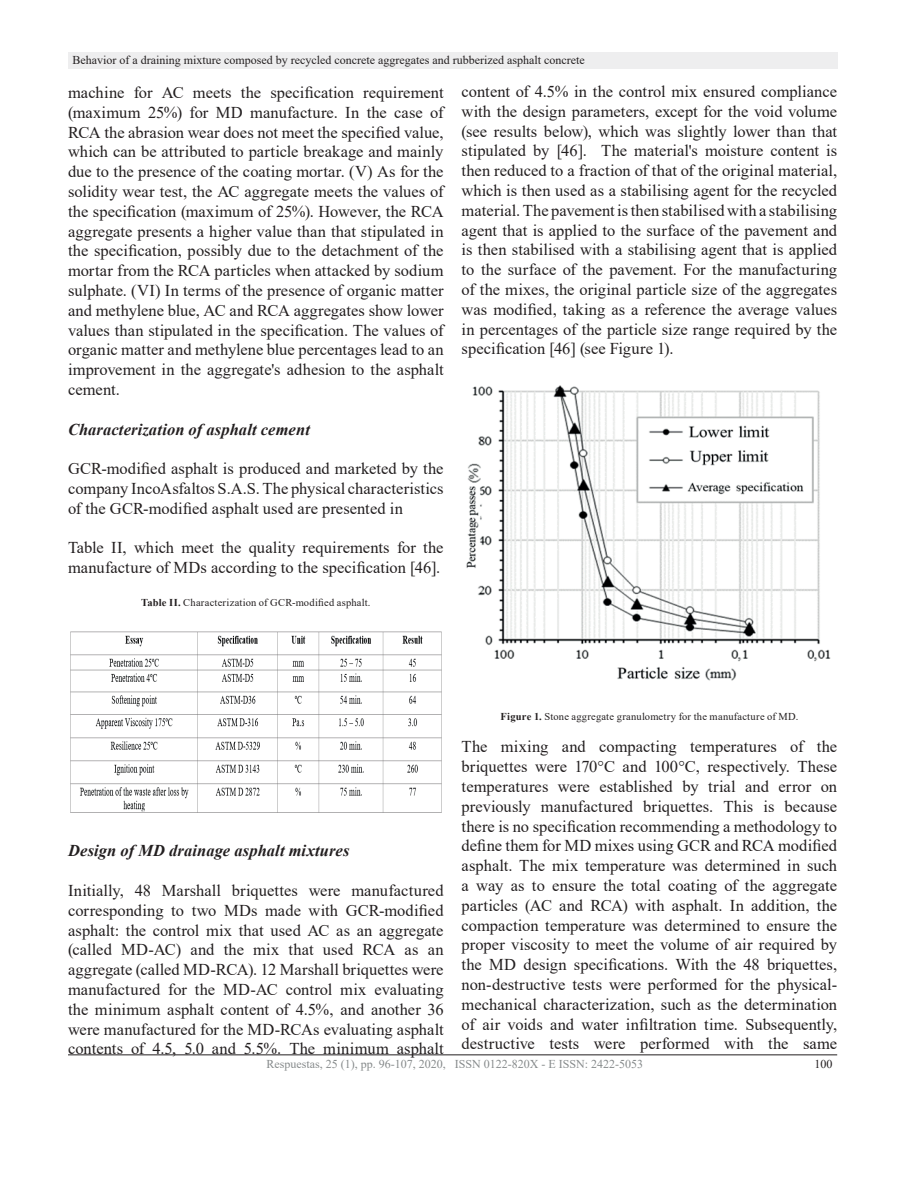
<style>
.page{position:relative;width:918px;height:1188px;background:#fff}
.page>*{position:absolute;margin:0;border:0;box-sizing:border-box;transform-origin:0 0}
.t1{font:16.5px/19.8px "Times New Roman";letter-spacing:.005em;color:#231f20;text-align:justify}
.t2{font:italic 700 16.5px "Times New Roman";letter-spacing:.01em;color:#231f20}
.t3{font:12px "Times New Roman";color:#231f20}
.t4{font:12px "Times New Roman";color:#868a8b}
.t5{font:10.5px "Times New Roman";letter-spacing:.02em;color:#231f20}
.s1{font-weight:700}
</style>
<div class="page">
<div style="left:68px;top:52px;width:769px;height:17px;background:#eeeeef"></div>
<hr style="left:68px;top:1054px;width:769px;height:1px;background:#231f20">
<img style="left:70px;top:631px;width:372px;height:182px">
<img style="left:466px;top:385px;width:365px;height:296px">
<p class="t3" style="left:73px;top:51px;width:514px">Behavior of a draining mixture composed by recycled concrete aggregates and rubberized asphalt concrete</p>
<p class="t1" style="left:68px;top:82px;width:377px">machine for AC meets the specification requirement (maximum 25%) for MD manufacture. In the case of RCA the abrasion wear does not meet the specified value, which can be attributed to particle breakage and mainly due to the presence of the coating mortar. (V) As for the solidity wear test, the AC aggregate meets the values of the specification (maximum of 25%). However, the RCA aggregate presents a higher value than that stipulated in the specification, possibly due to the detachment of the mortar from the RCA particles when attacked by sodium sulphate. (VI) In terms of the presence of organic matter and methylene blue, AC and RCA aggregates show lower values than stipulated in the specification. The values of organic matter and methylene blue percentages lead to an improvement in the aggregate's adhesion to the asphalt cement.</p>
<p class="t2" style="left:68px;top:418px;width:243px">Characterization of asphalt cement</p>
<p class="t1" style="left:68px;top:458px;width:377px">GCR-modified asphalt is produced and marketed by the company IncoAsfaltos S.A.S. The physical characteristics of the GCR-modified asphalt used are presented in</p>
<p class="t1" style="left:68px;top:537px;width:377px">Table II, which meet the quality requirements for the manufacture of MDs according to the specification [46].</p>
<p class="t5" style="left:141px;top:595px;width:231px"><span class="s1">Table II.</span> Characterization of GCR-modified asphalt.</p>
<p class="t1" style="left:462px;top:81px;width:377px">content of 4.5% in the control mix ensured compliance with the design parameters, except for the void volume (see results below), which was slightly lower than that stipulated by [46]. The material's moisture content is then reduced to a fraction of that of the original material, which is then used as a stabilising agent for the recycled material. The pavement is then stabilised with a stabilising agent that is applied to the surface of the pavement and is then stabilised with a stabilising agent that is applied to the surface of the pavement. For the manufacturing of the mixes, the original particle size of the aggregates was modified, taking as a reference the average values in percentages of the particle size range required by the specification [46] (see Figure 1).</p>
<p class="t2" style="left:68px;top:839px;width:283px">Design of MD drainage asphalt mixtures</p>
<p class="t1" style="left:68px;top:880px;width:377px">Initially, 48 Marshall briquettes were manufactured corresponding to two MDs made with GCR-modified asphalt: the control mix that used AC as an aggregate (called MD-AC) and the mix that used RCA as an aggregate (called MD-RCA). 12 Marshall briquettes were manufactured for the MD-AC control mix evaluating the minimum asphalt content of 4.5%, and another 36 were manufactured for the MD-RCAs evaluating asphalt contents of 4.5, 5.0 and 5.5%. The minimum asphalt</p>
<p class="t5" style="left:501px;top:709px;width:299px"><span class="s1">Figure 1.</span> Stone aggregate granulometry for the manufacture of MD.</p>
<p class="t1" style="left:462px;top:736px;width:377px">The mixing and compacting temperatures of the briquettes were 170°C and 100°C, respectively. These temperatures were established by trial and error on previously manufactured briquettes. This is because there is no specification recommending a methodology to define them for MD mixes using GCR and RCA modified asphalt. The mix temperature was determined in such a way as to ensure the total coating of the aggregate particles (AC and RCA) with asphalt. In addition, the compaction temperature was determined to ensure the proper viscosity to meet the volume of air required by the MD design specifications. With the 48 briquettes, non-destructive tests were performed for the physical&shy;mechanical characterization, such as the determination of air voids and water infiltration time. Subsequently, destructive tests were performed with the same</p>
<p class="t4" style="left:266px;top:1056px;width:378px">Respuestas, 25 (1), pp. 96-107, 2020, ISSN 0122-820X - E ISSN: 2422-5053</p>
<p class="t3" style="left:814px;top:1056px;width:19px">100</p>
</div>
